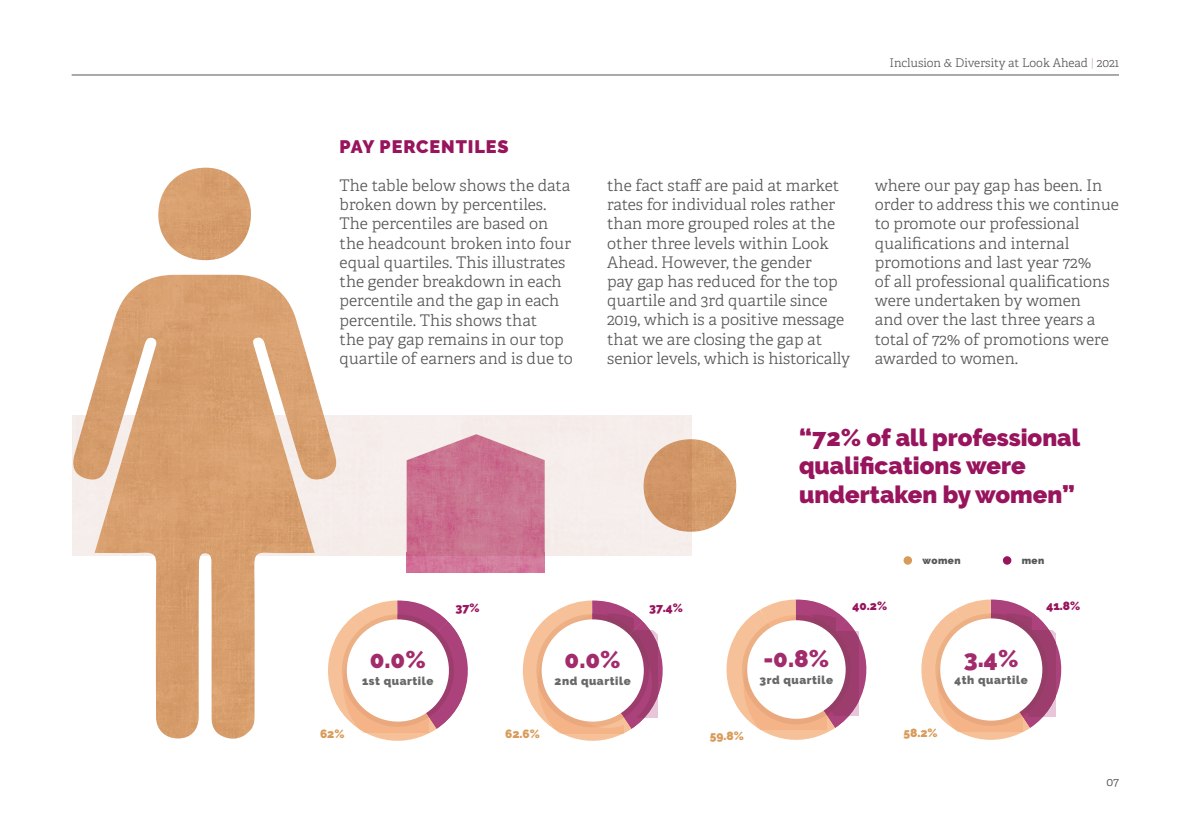
<style>
.page{position:relative;width:1191px;height:840px;background:#fff}
.page>*{position:absolute;margin:0;border:0;box-sizing:border-box;transform-origin:0 0}
.t1{font:900 24px/28.8px "Raleway";color:#98145c}
.t2{font:900 18px "Raleway";letter-spacing:.05em;color:#98145c}
.t3{font:300 16px/19.2px "Adelle";color:#575756}
.t4{font:300 12px "Adelle";color:#575756}
.t5{font:900 12px "Raleway";color:#d89b59}
.t6{font:900 12px "Raleway";color:#98145c}
.t7{font:300 12px "Adelle";color:#4a4446}
.t8{font:900 11.4px "Raleway";letter-spacing:.05em;color:#575756}
.t9{font:900 10px "Raleway";letter-spacing:.05em;color:#575756}
.s1{color:#d6b6ae}
</style>
<div class="page">
<hr style="left:72px;top:75px;width:1047px;height:1px;background:#575756">
<img style="left:406px;top:434px;width:139px;height:137px">
<img style="left:73px;top:274px;width:263px;height:464px">
<img style="left:158px;top:167px;width:93px;height:93px">
<img style="left:643px;top:439px;width:93px;height:92px">
<svg style="left:320px;top:600px;width:148px;height:141px"></svg>
<div style="left:347px;top:619px;width:102px;height:102px;background:#fff;border-radius:50%"></div>
<svg style="left:522px;top:600px;width:141px;height:141px"></svg>
<div style="left:541px;top:619px;width:103px;height:102px;background:#fff;border-radius:50%"></div>
<svg style="left:726px;top:599px;width:141px;height:141px"></svg>
<div style="left:747px;top:620px;width:98px;height:98px;background:#fff;border-radius:50%"></div>
<svg style="left:921px;top:599px;width:141px;height:141px"></svg>
<div style="left:940px;top:618px;width:102px;height:102px;background:#fff;border-radius:50%"></div>
<div style="left:1003px;top:556px;width:8px;height:8px;background:#98145c;border-radius:50%"></div>
<div style="left:903px;top:556px;width:9px;height:8px;background:#d89b59;border-radius:50%"></div>
<p class="t4" style="left:889px;top:54px;width:231px">Inclusion &amp; Diversity at Look Ahead <span class="s1">|</span> 2021</p>
<p class="t2" style="left:340px;top:136px;width:170px">PAY PERCENTILES</p>
<p class="t3" style="left:340px;top:175px;width:234px">The table below shows the data broken down by percentiles.<br>The percentiles are based on the headcount broken into four equal quartiles. This illustrates the gender breakdown in each percentile and the gap in each percentile. This shows that<br>the pay gap remains in our top quartile of earners and is due to</p>
<p class="t3" style="left:607px;top:175px;width:245px">the fact staff are paid at market rates for individual roles rather than more grouped roles at the other three levels within Look<br>Ahead. However, the gender<br>pay gap has reduced for the top quartile and 3rd quartile since<br>2019, which is a positive message that we are closing the gap at senior levels, which is historically</p>
<p class="t3" style="left:875px;top:175px;width:245px">where our pay gap has been. In order to address this we continue to promote our professional qualifications and internal promotions and last year 72%<br>of all professional qualifications were undertaken by women<br>and over the last three years a total of 72% of promotions were awarded to women.</p>
<p class="t1" style="left:799px;top:422px;width:282px">“72% of all professional qualifications were undertaken by women”</p>
<p class="t5" style="left:320px;top:726px;width:26px">62%</p>
<h1 class="t1" style="left:370px;top:645px;width:57px">0.0%</h1>
<p class="t8" style="left:362px;top:674px;width:73px">1st quartile</p>
<p class="t6" style="left:455px;top:600px;width:26px">37%</p>
<h1 class="t1" style="left:564px;top:645px;width:57px">0.0%</h1>
<p class="t8" style="left:554px;top:674px;width:78px">2nd quartile</p>
<p class="t5" style="left:505px;top:726px;width:36px">62.6%</p>
<p class="t6" style="left:649px;top:600px;width:35px">37.4%</p>
<h1 class="t1" style="left:763px;top:644px;width:67px">-0.8%</h1>
<p class="t8" style="left:759px;top:673px;width:75px">3rd quartile</p>
<p class="t5" style="left:710px;top:728px;width:36px">59.8%</p>
<p class="t6" style="left:852px;top:598px;width:36px">40.2%</p>
<p class="t9" style="left:922px;top:554px;width:40px">women</p>
<p class="t9" style="left:1021px;top:554px;width:24px">men</p>
<p class="t5" style="left:903px;top:725px;width:36px">58.2%</p>
<h1 class="t1" style="left:964px;top:644px;width:56px">3.4%</h1>
<p class="t8" style="left:954px;top:673px;width:75px">4th quartile</p>
<p class="t6" style="left:1046px;top:598px;width:35px">41.8%</p>
<p class="t7" style="left:1106px;top:772px;width:14px">07</p>
</div>
